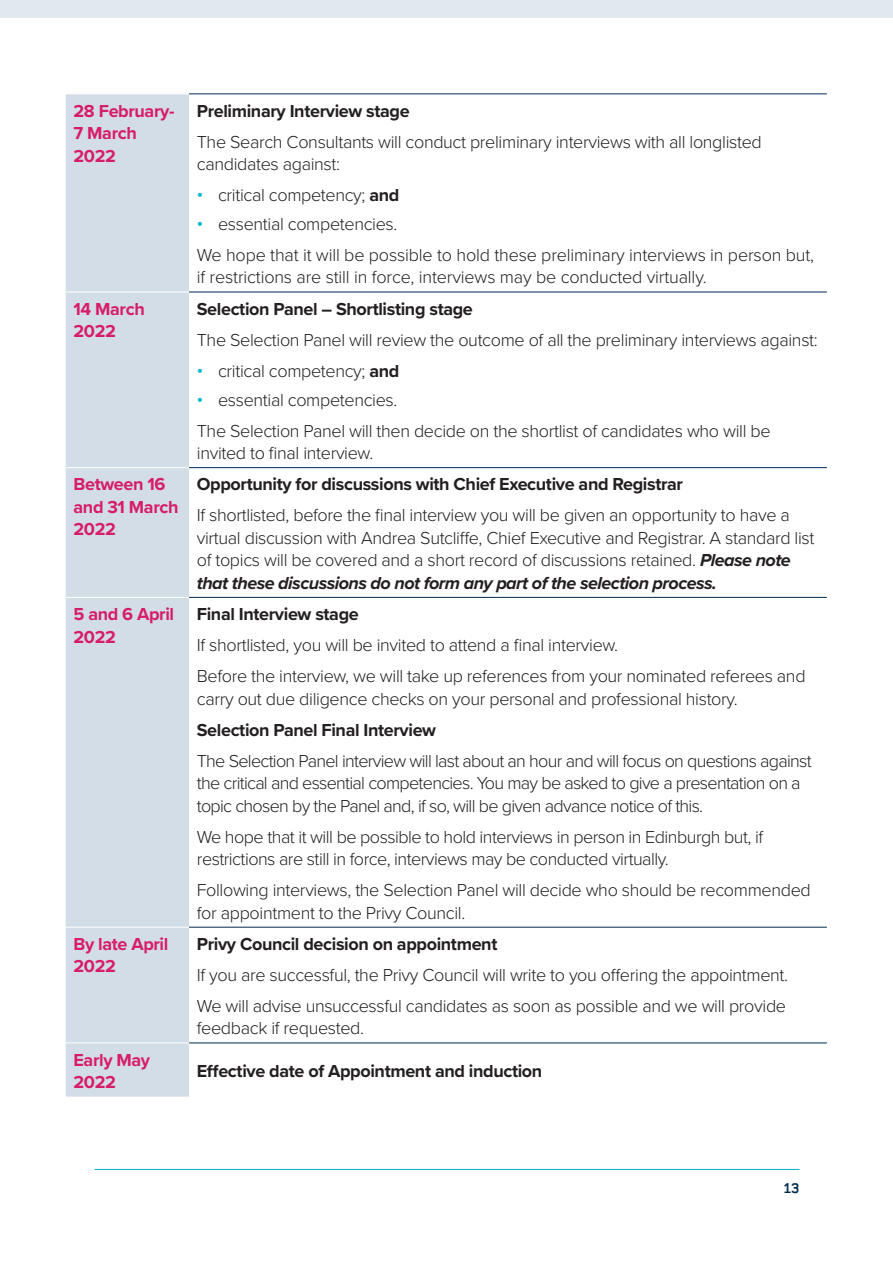
<style>
.page{position:relative;width:893px;height:1263px;background:#fff}
.page>*{position:absolute;margin:0;border:0;box-sizing:border-box;transform-origin:0 0}
.Body{font:300 18px/22.5px "Proxima Nova";letter-spacing:-.02em;color:#231f20}
.Body-2{font:700 18px "Proxima Nova";letter-spacing:-.02em;color:#231f20}
.Body-3{font:300 18px/22.5px "Proxima Nova";letter-spacing:-.04em;color:#231f20}
.Body-4{font:700 18px/22.5px "Proxima Nova";letter-spacing:-.02em;color:#d71d67}
.t1{font:700 14.7px "Foundry Monoline";color:#002b4f}
.s1{font-weight:600;color:#00b4cb}
.s2{font-weight:700}
.s3{font-weight:700;font-style:italic}
</style>
<div class="page">
<div style="left:0;top:0;width:893px;height:18px;background:#e2e8f0"></div>
<hr style="left:94px;top:1169px;width:705px;height:1px;background:#00b4cb">
<div style="left:66px;top:95px;width:123px;height:1002px;background:#d3dde8"></div>
<hr style="left:189px;top:94px;width:638px;height:1px;background:#002b4f">
<hr style="left:189px;top:292px;width:638px;height:1px;background:#002b4f">
<hr style="left:189px;top:467px;width:638px;height:1px;background:#002b4f">
<hr style="left:189px;top:597px;width:638px;height:1px;background:#002b4f">
<hr style="left:189px;top:927px;width:638px;height:1px;background:#002b4f">
<hr style="left:189px;top:1042px;width:638px;height:1px;background:#002b4f">
<hr style="left:66px;top:292px;width:123px;height:1px;background:#fff">
<hr style="left:66px;top:467px;width:123px;height:1px;background:#fff">
<hr style="left:66px;top:597px;width:123px;height:1px;background:#fff">
<hr style="left:66px;top:927px;width:123px;height:1px;background:#fff">
<hr style="left:66px;top:1042px;width:123px;height:1px;background:#fff">
<p class="Body-4" style="left:74px;top:99px;width:102px">28 February-<br>7 March<br>2022</p>
<p class="Body-2" style="left:197px;top:97px;width:214px">Preliminary Interview stage</p>
<p class="Body" style="left:197px;top:129px;width:566px">The Search Consultants will conduct preliminary interviews with all longlisted candidates against:</p>
<p class="Body" style="left:197px;top:183px;width:204px"><span class="s1">•</span> critical competency; <span class="s2">and</span></p>
<p class="Body" style="left:197px;top:212px;width:202px"><span class="s1">•</span> essential competencies.</p>
<p class="Body" style="left:197px;top:243px;width:619px">We hope that it will be possible to hold these preliminary interviews in person but, if restrictions are still in force, interviews may be conducted virtually.</p>
<p class="Body-4" style="left:74px;top:297px;width:73px">14 March<br>2022</p>
<p class="Body-2" style="left:197px;top:295px;width:278px">Selection Panel – Shortlisting stage</p>
<p class="Body" style="left:197px;top:327px;width:622px">The Selection Panel will review the outcome of all the preliminary interviews against:</p>
<p class="Body" style="left:197px;top:358px;width:204px"><span class="s1">•</span> critical competency; <span class="s2">and</span></p>
<p class="Body" style="left:197px;top:387px;width:202px"><span class="s1">•</span> essential competencies.</p>
<p class="Body" style="left:197px;top:418px;width:575px">The Selection Panel will then decide on the shortlist of candidates who will be invited to final interview.</p>
<p class="Body-4" style="left:74px;top:473px;width:107px">Between 16 and 31 March<br>2022</p>
<p class="Body-2" style="left:197px;top:471px;width:488px">Opportunity for discussions with Chief Executive and Registrar</p>
<p class="Body" style="left:197px;top:503px;width:619px">If shortlisted, before the final interview you will be given an opportunity to have a virtual discussion with Andrea Sutcliffe, Chief Executive and Registrar. A standard list of topics will be covered and a short record of discussions retained. <span class="s3">Please note that these discussions do not form any part of the selection process.</span></p>
<p class="Body-4" style="left:74px;top:602px;width:102px">5 and 6 April<br>2022</p>
<p class="Body-2" style="left:197px;top:601px;width:163px">Final Interview stage</p>
<p class="Body" style="left:197px;top:633px;width:423px">If shortlisted, you will be invited to attend a final interview.</p>
<p class="Body" style="left:197px;top:664px;width:610px">Before the interview, we will take up references from your nominated referees and carry out due diligence checks on your personal and professional history.</p>
<p class="Body-2" style="left:197px;top:716px;width:241px">Selection Panel Final Interview</p>
<p class="Body-3" style="left:197px;top:748px;width:616px">The Selection Panel interview will last about an hour and will focus on questions against the critical and essential competencies. You may be asked to give a presentation on a topic chosen by the Panel and, if so, will be given advance notice of this.</p>
<p class="Body" style="left:197px;top:824px;width:568px">We hope that it will be possible to hold interviews in person in Edinburgh but, if restrictions are still in force, interviews may be conducted virtually.</p>
<p class="Body" style="left:197px;top:878px;width:615px">Following interviews, the Selection Panel will decide who should be recommended for appointment to the Privy Council.</p>
<p class="Body-4" style="left:74px;top:932px;width:96px">By late April<br>2022</p>
<p class="Body-2" style="left:197px;top:930px;width:302px">Privy Council decision on appointment</p>
<p class="Body" style="left:197px;top:963px;width:593px">If you are successful, the Privy Council will write to you offering the appointment.</p>
<p class="Body" style="left:197px;top:994px;width:591px">We will advise unsuccessful candidates as soon as possible and we will provide feedback if requested.</p>
<p class="Body-4" style="left:74px;top:1048px;width:78px">Early May<br>2022</p>
<p class="Body-2" style="left:197px;top:1057px;width:347px">Effective date of Appointment and induction</p>
<p class="t1" style="left:784px;top:1180px;width:17px">13</p>
</div>
